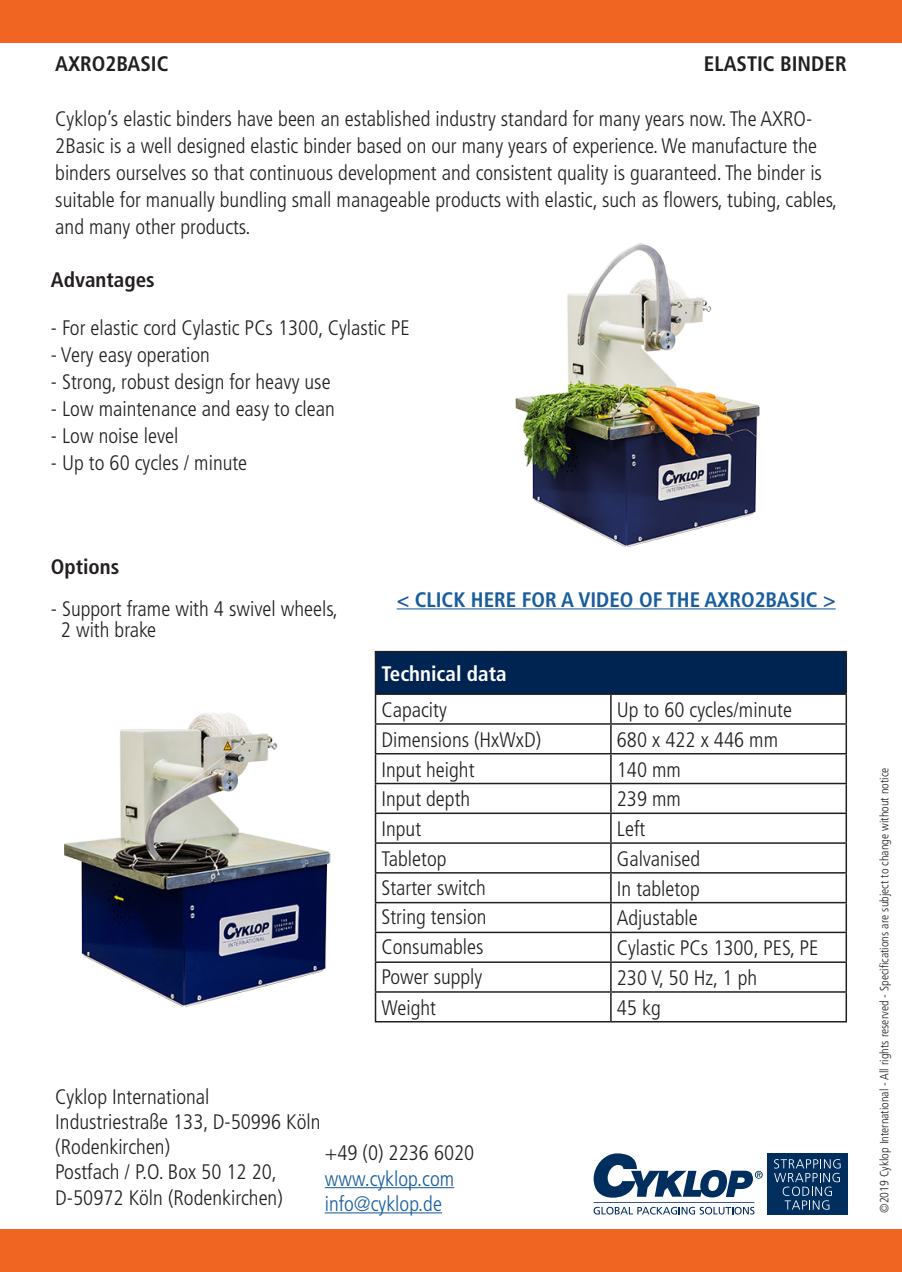
<style>
.page{position:relative;width:902px;height:1272px;background:#fff}
.page>*{position:absolute;margin:0;border:0;box-sizing:border-box;transform-origin:0 0}
.t1{font:300 condensed 21px/27px "Frutiger LT";color:#231f20}
.t2{font:700 condensed 21px "Frutiger LT";color:#231f20}
.t3{font:700 condensed 21px "Frutiger LT";color:#175d9e}
.t4{font:300 condensed 21px "Frutiger LT";color:#175d9e}
.t5{font:700 condensed 21px "Frutiger LT";color:#fff}
.Copy_Image{font:300 condensed 12px "Frutiger LT";color:#231f20}
</style>
<div class="page">
<div style="left:0;top:1229px;width:901px;height:42px;background:#f16522"></div>
<div style="left:0;top:0;width:901px;height:43px;background:#f16522"></div>
<div style="left:767px;top:1153px;width:80px;height:61px;background:#002e5e"></div>
<svg style="left:774px;top:1159px;width:66px;height:50px"></svg>
<svg style="left:593px;top:1153px;width:169px;height:61px"></svg>
<hr style="left:325px;top:1187px;width:129px;height:1px;background:#175d9e">
<hr style="left:325px;top:1212px;width:117px;height:1px;background:#175d9e">
<div style="left:375px;top:651px;width:471px;height:43px;background:#002451"></div>
<hr style="left:375px;top:651px;width:236px;height:1px;background:#231f20">
<hr style="left:375px;top:652px;width:1px;height:41px;background:#231f20">
<hr style="left:611px;top:651px;width:235px;height:1px;background:#231f20">
<hr style="left:845px;top:652px;width:1px;height:41px;background:#231f20">
<hr style="left:375px;top:693px;width:236px;height:2px;background:#231f20">
<hr style="left:611px;top:693px;width:235px;height:2px;background:#231f20">
<hr style="left:375px;top:723px;width:236px;height:1px;background:#231f20">
<hr style="left:611px;top:723px;width:235px;height:1px;background:#231f20">
<hr style="left:375px;top:753px;width:236px;height:1px;background:#231f20">
<hr style="left:611px;top:753px;width:235px;height:1px;background:#231f20">
<hr style="left:375px;top:782px;width:236px;height:2px;background:#231f20">
<hr style="left:611px;top:782px;width:235px;height:2px;background:#231f20">
<hr style="left:375px;top:812px;width:236px;height:2px;background:#231f20">
<hr style="left:611px;top:812px;width:235px;height:2px;background:#231f20">
<hr style="left:375px;top:842px;width:236px;height:1px;background:#231f20">
<hr style="left:611px;top:842px;width:235px;height:1px;background:#231f20">
<hr style="left:375px;top:872px;width:236px;height:1px;background:#231f20">
<hr style="left:611px;top:872px;width:235px;height:1px;background:#231f20">
<hr style="left:375px;top:901px;width:236px;height:2px;background:#231f20">
<hr style="left:611px;top:901px;width:235px;height:2px;background:#231f20">
<hr style="left:375px;top:931px;width:236px;height:2px;background:#231f20">
<hr style="left:611px;top:931px;width:235px;height:2px;background:#231f20">
<hr style="left:375px;top:961px;width:236px;height:1px;background:#231f20">
<hr style="left:611px;top:961px;width:235px;height:1px;background:#231f20">
<hr style="left:375px;top:991px;width:236px;height:1px;background:#231f20">
<svg style="left:375px;top:695px;width:1px;height:325px"></svg>
<hr style="left:611px;top:991px;width:235px;height:1px;background:#231f20">
<svg style="left:610px;top:695px;width:1px;height:325px"></svg>
<svg style="left:845px;top:695px;width:1px;height:325px"></svg>
<hr style="left:375px;top:1020px;width:236px;height:2px;background:#231f20">
<hr style="left:611px;top:1020px;width:235px;height:2px;background:#231f20">
<img style="left:64px;top:713px;width:267px;height:294px">
<hr style="left:396px;top:608px;width:439px;height:1px;background:#175d9e">
<img style="left:515px;top:243px;width:245px;height:304px">
<p class="t2" style="left:55px;top:51px;width:115px">AXRO2BASIC</p>
<p class="t1" style="left:55px;top:106px;width:783px">Cyklop’s elastic binders have been an established industry standard for many years now. The AXRO-2Basic is a well designed elastic binder based on our many years of experience. We manufacture the binders ourselves so that continuous development and consistent quality is guaranteed. The binder is suitable for manually bundling small manageable products with elastic, such as flowers, tubing, cables, and many other products.</p>
<p class="t2" style="left:51px;top:267px;width:105px">Advantages</p>
<p class="t1" style="left:51px;top:314px;width:360px">- For elastic cord Cylastic PCs 1300, Cylastic PE</p>
<p class="t1" style="left:51px;top:341px;width:161px">- Very easy operation</p>
<p class="t1" style="left:51px;top:368px;width:281px">- Strong, robust design for heavy use</p>
<p class="t1" style="left:51px;top:395px;width:285px">- Low maintenance and easy to clean</p>
<p class="t1" style="left:51px;top:422px;width:129px">- Low noise level</p>
<p class="t1" style="left:51px;top:449px;width:198px">- Up to 60 cycles / minute</p>
<p class="t2" style="left:703px;top:51px;width:144px">ELASTIC BINDER</p>
<p class="t2" style="left:51px;top:554px;width:70px">Options</p>
<p class="t1" style="left:51px;top:595px;width:288px">- Support frame with 4 swivel wheels,</p>
<p class="t1" style="left:61px;top:616px;width:97px">2 with brake</p>
<p class="t3" style="left:396px;top:587px;width:440px">&lt; CLICK HERE FOR A VIDEO OF THE AXRO2BASIC &gt;</p>
<p class="t5" style="left:381px;top:661px;width:127px">Technical data</p>
<p class="t1" style="left:381px;top:696px;width:67px">Capacity</p>
<p class="t1" style="left:617px;top:696px;width:176px">Up to 60 cycles/minute</p>
<p class="t1" style="left:381px;top:726px;width:161px">Dimensions (HxWxD)</p>
<p class="t1" style="left:617px;top:726px;width:163px">680 x 422 x 446 mm</p>
<p class="t1" style="left:381px;top:756px;width:94px">Input height</p>
<p class="t1" style="left:617px;top:756px;width:66px">140 mm</p>
<p class="t1" style="left:381px;top:785px;width:90px">Input depth</p>
<p class="t1" style="left:617px;top:785px;width:66px">239 mm</p>
<p class="t1" style="left:381px;top:815px;width:41px">Input</p>
<p class="t1" style="left:617px;top:815px;width:30px">Left</p>
<p class="t1" style="left:381px;top:845px;width:66px">Tabletop</p>
<p class="t1" style="left:617px;top:845px;width:85px">Galvanised</p>
<p class="t1" style="left:381px;top:874px;width:106px">Starter switch</p>
<p class="t1" style="left:617px;top:875px;width:84px">In tabletop</p>
<p class="t1" style="left:381px;top:903px;width:107px">String tension</p>
<p class="t1" style="left:617px;top:904px;width:82px">Adjustable</p>
<p class="t1" style="left:381px;top:933px;width:103px">Consumables</p>
<p class="t1" style="left:617px;top:934px;width:203px">Cylastic PCs 1300, PES, PE</p>
<p class="t1" style="left:381px;top:963px;width:102px">Power supply</p>
<p class="t1" style="left:617px;top:964px;width:142px">230 V, 50 Hz, 1 ph</p>
<p class="t1" style="left:381px;top:994px;width:56px">Weight</p>
<p class="t1" style="left:617px;top:994px;width:45px">45 kg</p>
<p class="t1" style="left:55px;top:1083px;width:156px">Cyklop International</p>
<p class="t1" style="left:55px;top:1109px;width:266px;line-height:25.2px">Industriestraße 133, D-50996 Köln (Rodenkirchen)</p>
<p class="t1" style="left:55px;top:1159px;width:229px;line-height:25.2px">Postfach / P.O. Box 50 12 20,<br>D-50972 Köln (Rodenkirchen)</p>
<p class="t1" style="left:325px;top:1139px;width:151px">+49 (0) 2236 6020</p>
<p class="t4" style="left:325px;top:1166px;width:131px">www.cyklop.com</p>
<p class="t4" style="left:325px;top:1191px;width:119px">info@cyklop.de</p>
<p class="Copy_Image" style="left:877px;top:1212px;width:447px;rotate:-90deg">©2019 Cyklop International - All rights reserved - Specifications are subject to change without notice</p>
</div>
